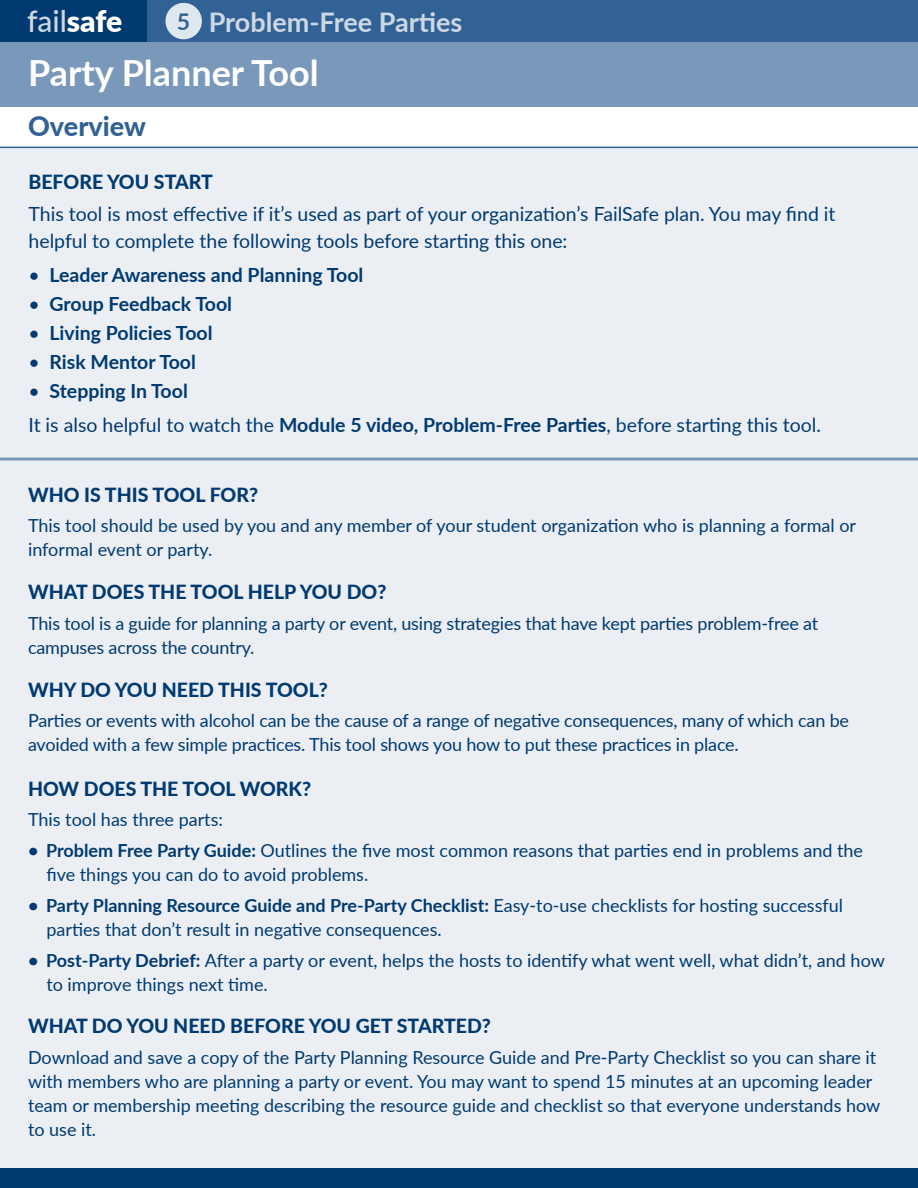
<style>
.page{position:relative;width:918px;height:1188px;background:#fff}
.page>*{position:absolute;margin:0;border:0;box-sizing:border-box;transform-origin:0 0}
.t1{font:700 36px "Lato";color:#fff}
.t2{font:500 30px "Lato";color:#ccd8e4}
.t3{font:700 27px "Lato";color:#ccd8e4}
.t4{font:800 27px "Lato";color:#326295}
.t5{font:19.5px/27px "Lato";color:#003a70}
.t6{font:800 19.5px "Lato";color:#003a70}
.t7{font:700 19.5px "Lato";color:#003a70}
.t8{font:18px/24px "Lato";color:#003a70}
.s1{font-weight:900;color:#fff}
.s2{font-size:23.1px;color:#326295}
.s3{font-weight:400}
.s4{font-weight:700}
</style>
<div class="page">
<div style="left:0;top:104px;width:918px;height:1084px;background:#ebeff4"></div>
<div style="left:0;top:105px;width:918px;height:42px;background:#fff"></div>
<hr style="left:0;top:458px;width:918px;height:2px;background:#7a99ba">
<hr style="left:0;top:147px;width:918px;height:1px;background:#326295">
<div style="left:0;top:1169px;width:918px;height:19px;background:#003a70"></div>
<div style="left:0;top:41px;width:918px;height:66px;background:#7a99ba"></div>
<div style="left:0;top:0;width:459px;height:42px;background:#003a70"></div>
<div style="left:147px;top:0;width:771px;height:42px;background:#326295"></div>
<div style="left:165px;top:3px;width:37px;height:36px;background:#e0e8ef;border-radius:50%"></div>
<h2 class="t2" style="left:27px;top:0;width:97px">fail<span class="s1">safe</span></h2>
<h3 class="t3" style="left:177px;top:3px;width:287px"><span class="s2">5</span> Problem-Free Parties</h3>
<h1 class="t1" style="left:28px;top:46px;width:292px">Party Planner Tool</h1>
<h3 class="t4" style="left:28px;top:106px;width:119px">Overview</h3>
<p class="t6" style="left:28px;top:168px;width:186px">BEFORE YOU START</p>
<p class="t5" style="left:28px;top:200px;width:809px">This tool is most effective if it’s used as part of your organization’s FailSafe plan. You may find it helpful to complete the following tools before starting this one:</p>
<p class="t7" style="left:28px;top:260px;width:336px"><span class="s3">•</span> Leader Awareness and Planning Tool</p>
<p class="t7" style="left:28px;top:289px;width:205px"><span class="s3">•</span> Group Feedback Tool</p>
<p class="t7" style="left:28px;top:319px;width:186px"><span class="s3">•</span> Living Policies Tool</p>
<p class="t7" style="left:28px;top:348px;width:169px"><span class="s3">•</span> Risk Mentor Tool</p>
<p class="t5" style="left:28px;top:374px;width:794px;line-height:33.8px">• <span class="s4">Stepping In Tool<br></span>It is also helpful to watch the <span class="s4">Module 5 video, Problem-Free Parties</span>, before starting this tool.</p>
<p class="t6" style="left:28px;top:480px;width:232px">WHO IS THIS TOOL FOR?</p>
<p class="t8" style="left:28px;top:513px;width:830px">This tool should be used by you and any member of your student organization who is planning a formal or informal event or party.</p>
<p class="t6" style="left:28px;top:577px;width:360px">WHAT DOES THE TOOL HELP YOU DO?</p>
<p class="t8" style="left:28px;top:611px;width:792px">This tool is a guide for planning a party or event, using strategies that have kept parties problem-free at campuses across the country.</p>
<p class="t6" style="left:28px;top:675px;width:301px">WHY DO YOU NEED THIS TOOL?</p>
<p class="t8" style="left:28px;top:708px;width:823px">Parties or events with alcohol can be the cause of a range of negative consequences, many of which can be avoided with a few simple practices. This tool shows you how to put these practices in place.</p>
<p class="t6" style="left:28px;top:774px;width:285px">HOW DOES THE TOOL WORK?</p>
<p class="t8" style="left:28px;top:807px;width:196px">This tool has three parts:</p>
<p class="t8" style="left:46px;top:838px;width:818px;text-indent:-18px"><span class="s4">• Problem Free Party Guide:</span> Outlines the five most common reasons that parties end in problems and the five things you can do to avoid problems.</p>
<p class="t8" style="left:46px;top:893px;width:798px;text-indent:-18px"><span class="s4">• Party Planning Resource Guide and Pre-Party Checklist:</span> Easy-to-use checklists for hosting successful parties that don’t result in negative consequences.</p>
<p class="t8" style="left:46px;top:947px;width:840px;text-indent:-18px"><span class="s4">• Post-Party Debrief:</span> After a party or event, helps the hosts to identify what went well, what didn’t, and how to improve things next time.</p>
<p class="t6" style="left:28px;top:1012px;width:464px">WHAT DO YOU NEED BEFORE YOU GET STARTED?</p>
<p class="t8" style="left:28px;top:1045px;width:854px">Download and save a copy of the Party Planning Resource Guide and Pre-Party Checklist so you can share it with members who are planning a party or event. You may want to spend 15 minutes at an upcoming leader team or membership meeting describing the resource guide and checklist so that everyone understands how to use it.</p>
</div>
